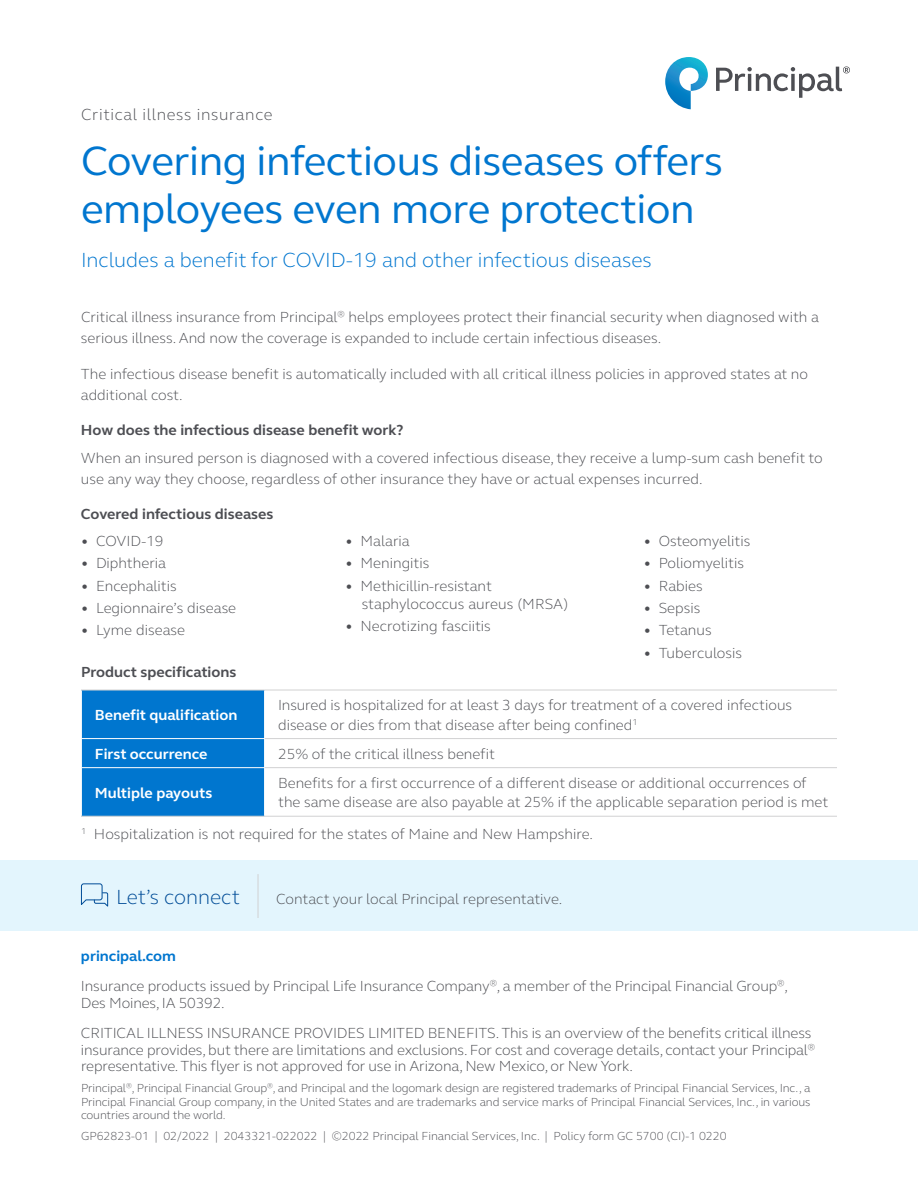
<style>
.page{position:relative;width:918px;height:1188px;background:#fff}
.page>*{position:absolute;margin:0;border:0;box-sizing:border-box;transform-origin:0 0}
.t1{font:42px/48px "FS Elliot Pro";letter-spacing:-.01em;color:#0076cf}
.t2{font:300 21px "FS Elliot Pro";color:#0076cf}
.t3{font:300 21px "FS Elliot Pro";color:#004c97}
.t4{font:300 16.5px "FS Elliot Pro";letter-spacing:.04em;color:#4d4e53}
.t5{font:300 15px/21px "FS Elliot Pro";color:#4d4e53}
.t6{font:700 15px "FS Elliot Pro";color:#4d4e53}
.t7{font:700 15px "FS Elliot Pro";color:#fff}
.t8{font:300 12px/13.5px "FS Elliot Pro";color:#4d4e53;text-align:justify}
.s1{font-weight:700}
.s2{font-weight:700;color:#0076cf}
</style>
<div class="page">
<div style="left:0;top:860px;width:918px;height:70px;background:#e3f5fd"></div>
<hr style="left:258px;top:874px;width:1px;height:44px;background:#d1d1d2">
<svg style="left:81px;top:883px;width:28px;height:24px"></svg>
<svg style="left:665px;top:57px;width:43px;height:52px"></svg>
<svg style="left:716px;top:66px;width:134px;height:32px"></svg>
<div style="left:81px;top:691px;width:184px;height:125px;background:#0076cf"></div>
<hr style="left:264px;top:768px;width:1px;height:48px;background:#fff">
<hr style="left:265px;top:690px;width:572px;height:1px;background:#d1d1d2">
<hr style="left:265px;top:738px;width:572px;height:1px;background:#d1d1d2">
<hr style="left:265px;top:767px;width:572px;height:1px;background:#d1d1d2">
<hr style="left:265px;top:816px;width:572px;height:1px;background:#d1d1d2">
<hr style="left:81px;top:690px;width:184px;height:1px;background:#d1d1d2">
<hr style="left:81px;top:816px;width:184px;height:1px;background:#d1d1d2">
<p class="t4" style="left:81px;top:104px;width:193px">Critical illness insurance</p>
<h1 class="t1" style="left:81px;top:136px;width:644px">Covering infectious diseases offers employees even more protection</h1>
<h2 class="t2" style="left:81px;top:246px;width:572px">Includes a benefit for COVID-19 and other infectious diseases</h2>
<p class="t5" style="left:81px;top:306px;width:740px">Critical illness insurance from Principal<sup>®</sup> helps employees protect their financial security when diagnosed with a serious illness. And now the coverage is expanded to include certain infectious diseases.</p>
<p class="t5" style="left:81px;top:362px;width:729px">The infectious disease benefit is automatically included with all critical illness policies in approved states at no additional cost.</p>
<p class="t6" style="left:81px;top:420px;width:324px">How does the infectious disease benefit work?</p>
<p class="t5" style="left:81px;top:446px;width:743px">When an insured person is diagnosed with a covered infectious disease, they receive a lump-sum cash benefit to use any way they choose, regardless of other insurance they have or actual expenses incurred.</p>
<p class="t6" style="left:81px;top:504px;width:194px">Covered infectious diseases</p>
<p class="t5" style="left:81px;top:530px;width:84px"><span class="s1">•</span> COVID-19</p>
<p class="t5" style="left:81px;top:552px;width:87px"><span class="s1">•</span> Diphtheria</p>
<p class="t5" style="left:81px;top:575px;width:97px"><span class="s1">•</span> Encephalitis</p>
<p class="t5" style="left:81px;top:597px;width:157px"><span class="s1">•</span> Legionnaire’s disease</p>
<p class="t5" style="left:81px;top:619px;width:106px"><span class="s1">•</span> Lyme disease</p>
<p class="t5" style="left:346px;top:530px;width:66px"><span class="s1">•</span> Malaria</p>
<p class="t5" style="left:346px;top:552px;width:85px"><span class="s1">•</span> Meningitis</p>
<p class="t5" style="left:362px;top:576px;width:208px;line-height:18px;text-indent:-16px"><span class="s1">•</span> Methicillin-resistant staphylococcus aureus (MRSA)</p>
<p class="t5" style="left:346px;top:615px;width:147px"><span class="s1">•</span> Necrotizing fasciitis</p>
<p class="t5" style="left:644px;top:530px;width:108px"><span class="s1">•</span> Osteomyelitis</p>
<p class="t5" style="left:644px;top:552px;width:102px"><span class="s1">•</span> Poliomyelitis</p>
<p class="t5" style="left:644px;top:575px;width:61px"><span class="s1">•</span> Rabies</p>
<p class="t5" style="left:644px;top:597px;width:58px"><span class="s1">•</span> Sepsis</p>
<p class="t5" style="left:644px;top:619px;width:70px"><span class="s1">•</span> Tetanus</p>
<p class="t5" style="left:644px;top:642px;width:100px"><span class="s1">•</span> Tuberculosis</p>
<p class="t6" style="left:81px;top:662px;width:157px">Product specifications</p>
<p class="t7" style="left:95px;top:705px;width:144px">Benefit qualification</p>
<p class="t5" style="left:278px;top:695px;width:516px;line-height:19.5px">Insured is hospitalized for at least 3 days for treatment of a covered infectious disease or dies from that disease after being confined<sup>1</sup></p>
<p class="t7" style="left:95px;top:744px;width:114px">First occurrence</p>
<p class="t5" style="left:278px;top:743px;width:218px">25% of the critical illness benefit</p>
<p class="t7" style="left:95px;top:782px;width:119px">Multiple payouts</p>
<p class="t5" style="left:278px;top:773px;width:552px;line-height:19.5px">Benefits for a first occurrence of a different disease or additional occurrences of the same disease are also payable at 25% if the applicable separation period is met</p>
<p class="t5" style="left:81px;top:822px;width:513px"><sup>1</sup> Hospitalization is not required for the states of Maine and New Hampshire.</p>
<h2 class="t3" style="left:116px;top:882px;width:125px">Let’s connect</h2>
<p class="t5" style="left:276px;top:888px;width:288px">Contact your local Principal representative.</p>
<p class="t5" style="left:81px;top:941px;width:708px;line-height:30px"><span class="s2">principal.com<br></span>Insurance products issued by Principal Life Insurance Company<sup>®</sup>, a member of the Principal Financial Group<sup>®</sup>,</p>
<p class="t5" style="left:81px;top:987px;width:732px;line-height:30.8px">Des Moines, IA 50392.<br>CRITICAL ILLNESS INSURANCE PROVIDES LIMITED BENEFITS. This is an overview of the benefits critical illness</p>
<p class="t5" style="left:81px;top:1041px;width:736px;line-height:16.5px">insurance provides, but there are limitations and exclusions. For cost and coverage details, contact your Principal<sup>® </sup>representative. This flyer is not approved for use in Arizona, New Mexico, or New York.</p>
<p class="t8" style="left:81px;top:1081px;width:731px">Principal<sup>®</sup>, Principal Financial Group<sup>®</sup>, and Principal and the logomark design are registered trademarks of Principal Financial Services, Inc., a Principal Financial Group company, in the United States and are trademarks and service marks of Principal Financial Services, Inc., in various countries around the world.</p>
<p class="t8" style="left:81px;top:1128px;width:647px">GP62823-01 | 02/2022 | 2043321-022022 | ©2022 Principal Financial Services, Inc. | Policy form GC 5700 (CI)-1 0220</p>
</div>
